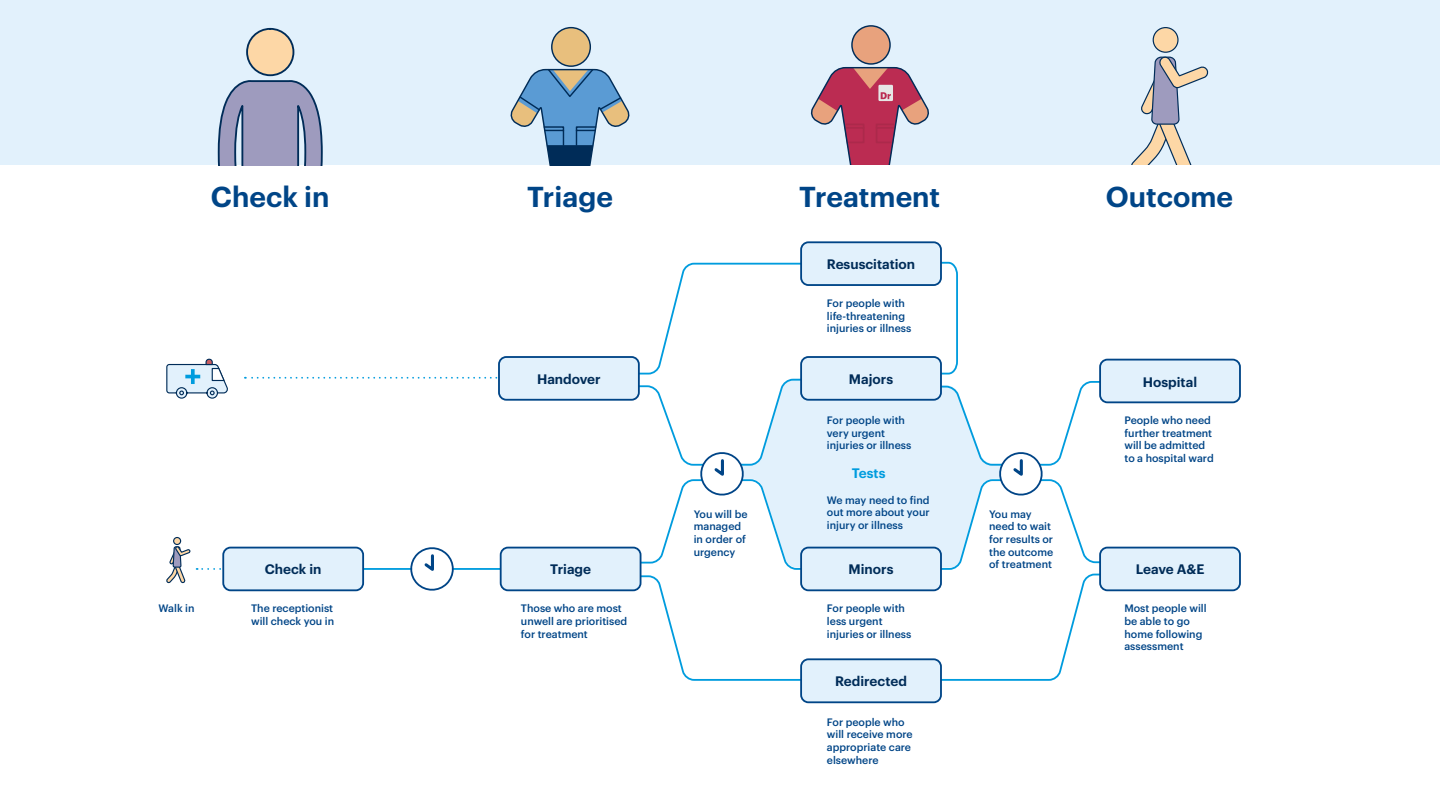
<style>
.page{position:relative;width:1440px;height:810px;background:#fff}
.page>*{position:absolute;margin:0;border:0;box-sizing:border-box;transform-origin:0 0}
.t1{font:600 28.2px "Graphik";color:#004587}
.t2{font:600 13.5px "Graphik";color:#002c58}
.t3{font:600 13.5px "Graphik";color:#009cde}
.t4{font:500 10.57px/12.7px "Graphik";color:#004587}
</style>
<div class="page">
<div style="left:0;top:0;width:1440px;height:164px;background:#e2f1fc"></div>
<hr style="left:334px;top:568px;width:92px;height:2px;background:#009cde">
<hr style="left:452px;top:568px;width:57px;height:2px;background:#009cde">
<div style="left:223px;top:548px;width:140px;height:42px;background:#e2f1fc;border-radius:7px"></div>
<div style="left:222px;top:547px;width:142px;height:44px;border:2px solid #004587;border-radius:7px"></div>
<div style="left:174px;top:538px;width:7px;height:6px;background:#fdd7a6;border-radius:50%"></div>
<div style="left:173px;top:537px;width:8px;height:8px;border:1px solid #002c58;border-radius:50%"></div>
<svg style="left:166px;top:546px;width:60px;height:38px"></svg>
<svg style="left:166px;top:358px;width:62px;height:41px"></svg>
<svg style="left:245px;top:377px;width:253px;height:2px"></svg>
<svg style="left:407px;top:547px;width:48px;height:44px"></svg>
<div style="left:501px;top:548px;width:140px;height:42px;background:#e2f1fc;border-radius:7px"></div>
<div style="left:500px;top:547px;width:141px;height:44px;border:2px solid #004587;border-radius:7px"></div>
<div style="left:499px;top:357px;width:140px;height:43px;background:#e2f1fc;border-radius:7px"></div>
<div style="left:498px;top:356px;width:142px;height:45px;border:2px solid #004587;border-radius:7px"></div>
<div style="left:801px;top:242px;width:140px;height:43px;background:#e2f1fc;border-radius:7px"></div>
<div style="left:800px;top:241px;width:142px;height:45px;border:2px solid #004587;border-radius:7px"></div>
<div style="left:801px;top:659px;width:140px;height:43px;background:#e2f1fc;border-radius:7px"></div>
<div style="left:800px;top:658px;width:142px;height:45px;border:2px solid #004587;border-radius:7px"></div>
<svg style="left:624px;top:261px;width:490px;height:421px"></svg>
<div style="left:1100px;top:548px;width:140px;height:42px;background:#e2f1fc;border-radius:7px"></div>
<div style="left:1099px;top:547px;width:142px;height:44px;border:2px solid #004587;border-radius:7px"></div>
<div style="left:1100px;top:360px;width:140px;height:42px;background:#e2f1fc;border-radius:7px"></div>
<div style="left:1099px;top:359px;width:142px;height:44px;border:2px solid #004587;border-radius:7px"></div>
<div style="left:801px;top:357px;width:140px;height:43px;background:#e2f1fc;border-radius:7px"></div>
<div style="left:800px;top:356px;width:142px;height:45px;border:2px solid #004587;border-radius:7px"></div>
<div style="left:801px;top:548px;width:140px;height:42px;background:#e2f1fc;border-radius:7px"></div>
<div style="left:800px;top:547px;width:142px;height:44px;border:2px solid #004587;border-radius:7px"></div>
<svg style="left:217px;top:80px;width:107px;height:85px;background:#999ebe"></svg>
<div style="left:246px;top:28px;width:48px;height:48px;background:#fdd7a6;border:2px solid #002c58;border-radius:50%"></div>
<div style="left:552px;top:28px;width:38px;height:38px;background:#e8bf7d;border-radius:50%"></div>
<div style="left:551px;top:27px;width:40px;height:40px;border:1px solid #002c58;border-radius:50%"></div>
<svg style="left:508px;top:68px;width:122px;height:97px"></svg>
<div style="left:852px;top:26px;width:38px;height:38px;background:#e8a27d;border-radius:50%"></div>
<div style="left:851px;top:25px;width:40px;height:40px;border:1px solid #002c58;border-radius:50%"></div>
<svg style="left:810px;top:67px;width:119px;height:97px"></svg>
<div style="left:1153px;top:28px;width:25px;height:24px;background:#fdd7a6;border-radius:50%"></div>
<div style="left:1153px;top:27px;width:26px;height:26px;border:1px solid #002c58;border-radius:50%"></div>
<svg style="left:1131px;top:56px;width:78px;height:108px"></svg>
<p class="t1" style="left:211px;top:175px;width:120px">Check in</p>
<p class="t1" style="left:527px;top:175px;width:87px">Triage</p>
<p class="t1" style="left:799px;top:175px;width:143px">Treatment</p>
<p class="t1" style="left:1106px;top:175px;width:129px">Outcome</p>
<p class="t2" style="left:537px;top:369px;width:65px">Handover</p>
<p class="t4" style="left:159px;top:601px;width:37px">Walk in</p>
<p class="t2" style="left:265px;top:559px;width:58px">Check in</p>
<p class="t2" style="left:550px;top:559px;width:42px">Triage</p>
<p class="t4" style="left:251px;top:601px;width:84px">The receptionist will check you in</p>
<p class="t4" style="left:521px;top:601px;width:108px">Those who are most unwell are prioritised for treatment</p>
<p class="t4" style="left:694px;top:506px;width:55px">You will be managed in order of urgency</p>
<p class="t2" style="left:827px;top:254px;width:90px">Resuscitation</p>
<p class="t4" style="left:827px;top:296px;width:86px">For people with life-threatening injuries or illness</p>
<p class="t2" style="left:849px;top:369px;width:46px">Majors</p>
<p class="t4" style="left:827px;top:413px;width:86px">For people with very urgent injuries or illness</p>
<p class="t3" style="left:852px;top:463px;width:35px">Tests</p>
<p class="t4" style="left:827px;top:493px;width:104px;text-align:justify">We may need to find out more about your injury or illness</p>
<p class="t2" style="left:849px;top:559px;width:46px">Minors</p>
<p class="t4" style="left:827px;top:601px;width:86px">For people with less urgent injuries or illness</p>
<p class="t2" style="left:835px;top:671px;width:73px">Redirected</p>
<p class="t4" style="left:827px;top:715px;width:87px">For people who will receive more appropriate care elsewhere</p>
<p class="t4" style="left:989px;top:506px;width:66px">You may need to wait for results or the outcome of treatment</p>
<p class="t2" style="left:1143px;top:371px;width:56px">Hospital</p>
<p class="t4" style="left:1124px;top:413px;width:91px">People who need further treatment will be admitted to a hospital ward</p>
<p class="t2" style="left:1136px;top:559px;width:70px">Leave A&amp;E</p>
<p class="t4" style="left:1124px;top:601px;width:84px">Most people will be able to go home following assessment</p>
</div>
